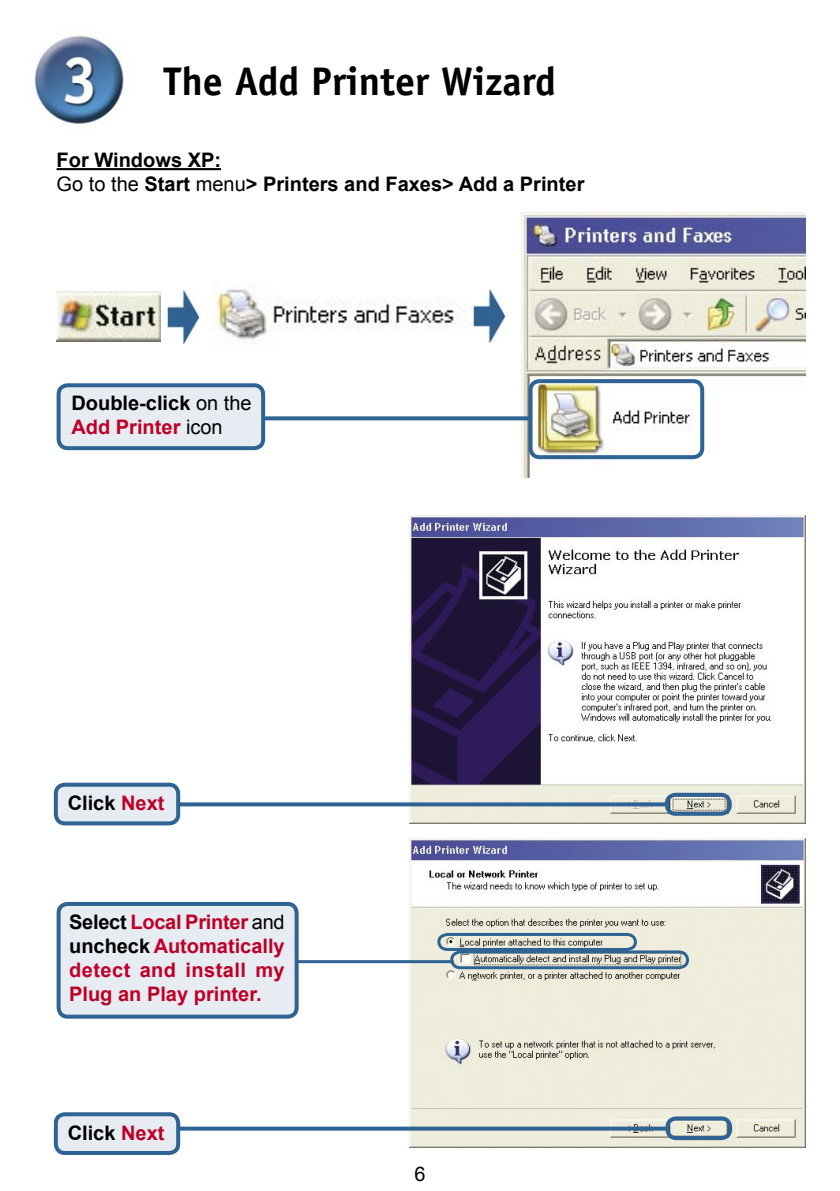
<style>
.page{position:relative;width:840px;height:1191px;background:#fff}
.page>*{position:absolute;margin:0;border:0;box-sizing:border-box;transform-origin:0 0}
.t1{font:700 40px "Officina Sans";color:#000}
.t2{font:700 20px/24px "Arial";color:#000}
.t3{font:700 20px/24px "Arial";color:#be0027;text-align:justify}
.t4{font:20px "Arial";color:#000}
.s1{font-weight:400}
.s2{color:#be0027}
.s3{color:#000}
.s4{font-weight:400;color:#000}
</style>
<div class="page">
<img style="left:521px;top:212px;width:284px;height:265px">
<img style="left:409px;top:839px;width:396px;height:308px">
<img style="left:409px;top:515px;width:396px;height:308px">
<svg style="left:182px;top:1126px;width:481px;height:4px;background:#4c79a0"></svg>
<svg style="left:663px;top:1114px;width:70px;height:24px;background:#aab8bc"></svg>
<svg style="left:435px;top:931px;width:255px;height:36px;background:#adb8b8"></svg>
<hr style="left:291px;top:960px;width:162px;height:3px;background:#2e6393">
<svg style="left:182px;top:802px;width:480px;height:4px;background:#41719b"></svg>
<svg style="left:53px;top:782px;width:129px;height:41px;background:#c6d3e1"></svg>
<svg style="left:662px;top:790px;width:71px;height:23px;background:#a7b5b8"></svg>
<hr style="left:57px;top:168px;width:164px;height:2px;background:#000">
<svg style="left:267px;top:416px;width:259px;height:4px"></svg>
<img style="left:526px;top:377px;width:179px;height:80px">
<svg style="left:56px;top:383px;width:211px;height:65px;background:#d1dae6"></svg>
<img style="left:57px;top:291px;width:104px;height:50px">
<img style="left:210px;top:282px;width:255px;height:58px">
<img style="left:165px;top:290px;width:35px;height:53px">
<img style="left:471px;top:289px;width:35px;height:53px">
<img style="left:34px;top:35px;width:90px;height:89px">
<svg style="left:53px;top:1112px;width:129px;height:41px;background:#c4d1e0"></svg>
<svg style="left:56px;top:901px;width:244px;height:115px;background:#d9e0ea"></svg>
<p class="t1" style="left:163px;top:56px;width:393px">The Add Printer Wizard</p>
<p class="t2" style="left:57px;top:149px;width:166px">For Windows XP:</p>
<p class="t2" style="left:57px;top:173px;width:529px"><span class="s1">Go to the</span> Start <span class="s1">menu</span>&gt; Printers and Faxes&gt; Add a Printer</p>
<p class="t2" style="left:71px;top:392px;width:182px">Double-click <span class="s1">on the<br></span><span class="s2">Add Printer</span> <span class="s1">icon</span></p>
<p class="t2" style="left:68px;top:791px;width:98px">Click <span class="s2">Next</span></p>
<p class="t3" style="left:69px;top:910px;width:217px"><span class="s3">Select</span> Local Printer <span class="s4">and </span><span class="s3">uncheck</span> Automatically detect and install my Plug an Play printer.</p>
<p class="t2" style="left:68px;top:1121px;width:98px">Click <span class="s2">Next</span></p>
<p class="t4" style="left:414px;top:1160px;width:13px">6</p>
</div>
